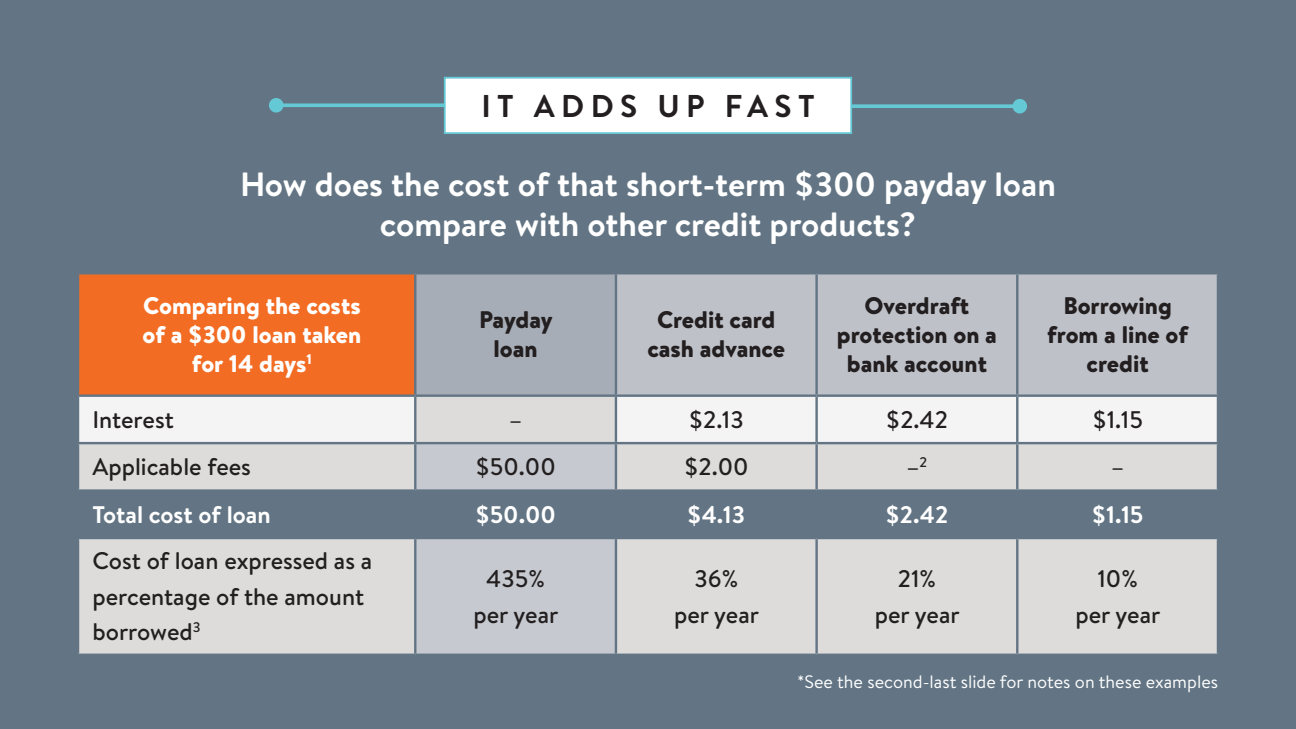
<style>
.page{position:relative;width:1296px;height:729px;background:#637584}
.page>*{position:absolute;margin:0;border:0;box-sizing:border-box;transform-origin:0 0}
.t1{font:700 33.6px/40.3px "Brandon Text";color:#fff;text-align:center}
.t2{font:700 31.5px "Brandon Text";letter-spacing:.2em;color:#231f20}
.t3{font:500 24px/35.5px "Brandon Text";color:#231f20;text-align:center}
.t4{font:900 24px/28.8px "Brandon Text";color:#231f20;text-align:center}
.t5{font:900 24px/28.8px "Brandon Text";color:#fff;text-align:center}
.t6{font:700 24px "Brandon Text";color:#fff}
.t7{font:18px "Brandon Text";color:#fff}
</style>
<div class="page">
<svg style="left:852px;top:104px;width:160px;height:4px"></svg>
<div style="left:1012px;top:99px;width:15px;height:14px;background:#64c9d5;border-radius:50%"></div>
<svg style="left:283px;top:103px;width:161px;height:4px"></svg>
<div style="left:269px;top:98px;width:14px;height:15px;background:#64c9d5;border-radius:50%"></div>
<div style="left:444px;top:77px;width:408px;height:57px;background:#fff;border:2px solid #64c9d5"></div>
<div style="left:78px;top:273px;width:337px;height:123px;background:#f36c23"></div>
<div style="left:415px;top:273px;width:201px;height:123px;background:#a7adb6"></div>
<div style="left:617px;top:274px;width:600px;height:120px;background:#bec1c8"></div>
<svg style="left:79px;top:397px;width:1138px;height:257px;background:#e1e0df"></svg>
<div style="left:416px;top:444px;width:199px;height:210px;background:#c6c9cf"></div>
<svg style="left:79px;top:492px;width:1138px;height:45px"></svg>
<hr style="left:77px;top:272px;width:338px;height:2px;background:#637584">
<hr style="left:77px;top:274px;width:2px;height:120px;background:#637584">
<hr style="left:415px;top:272px;width:201px;height:2px;background:#637584">
<hr style="left:414px;top:274px;width:2px;height:120px;background:#637584">
<hr style="left:615px;top:274px;width:2px;height:120px;background:#637584">
<hr style="left:815px;top:274px;width:3px;height:120px;background:#637584">
<hr style="left:1016px;top:274px;width:2px;height:120px;background:#637584">
<hr style="left:77px;top:394px;width:338px;height:3px;background:#637584">
<hr style="left:415px;top:394px;width:201px;height:3px;background:#637584">
<hr style="left:414px;top:397px;width:2px;height:45px;background:#637584">
<hr style="left:615px;top:397px;width:2px;height:45px;background:#637584">
<hr style="left:815px;top:397px;width:3px;height:45px;background:#637584">
<hr style="left:1016px;top:397px;width:2px;height:45px;background:#637584">
<hr style="left:77px;top:442px;width:338px;height:2px;background:#637584">
<hr style="left:415px;top:442px;width:201px;height:2px;background:#637584">
<hr style="left:414px;top:444px;width:2px;height:45px;background:#637584">
<hr style="left:616px;top:442px;width:201px;height:2px;background:#637584">
<hr style="left:615px;top:444px;width:2px;height:45px;background:#637584">
<hr style="left:817px;top:442px;width:200px;height:2px;background:#637584">
<hr style="left:815px;top:444px;width:3px;height:45px;background:#637584">
<hr style="left:1017px;top:442px;width:202px;height:2px;background:#637584">
<hr style="left:1016px;top:444px;width:2px;height:45px;background:#637584">
<hr style="left:77px;top:489px;width:338px;height:3px;background:#637584">
<hr style="left:415px;top:489px;width:201px;height:3px;background:#637584">
<hr style="left:414px;top:492px;width:2px;height:45px;background:#637584">
<hr style="left:616px;top:489px;width:201px;height:3px;background:#637584">
<hr style="left:615px;top:492px;width:2px;height:45px;background:#637584">
<hr style="left:817px;top:489px;width:200px;height:3px;background:#637584">
<hr style="left:815px;top:492px;width:3px;height:45px;background:#637584">
<hr style="left:1017px;top:489px;width:202px;height:3px;background:#637584">
<hr style="left:1016px;top:492px;width:2px;height:45px;background:#637584">
<hr style="left:77px;top:537px;width:338px;height:2px;background:#637584">
<hr style="left:415px;top:537px;width:201px;height:2px;background:#637584">
<hr style="left:414px;top:539px;width:2px;height:115px;background:#637584">
<hr style="left:616px;top:537px;width:201px;height:2px;background:#637584">
<hr style="left:615px;top:539px;width:2px;height:115px;background:#637584">
<hr style="left:817px;top:537px;width:200px;height:2px;background:#637584">
<hr style="left:815px;top:539px;width:3px;height:115px;background:#637584">
<hr style="left:1017px;top:537px;width:202px;height:2px;background:#637584">
<hr style="left:1016px;top:539px;width:2px;height:115px;background:#637584">
<h2 class="t2" style="left:481px;top:84px;width:335px">IT ADDS UP FAST</h2>
<h1 class="t1" style="left:240px;top:163px;width:817px">How does the cost of that short-term $300 payday loan compare with other credit products?</h1>
<p class="t5" style="left:143px;top:291px;width:220px">Comparing the costs of a $300 loan taken for 14 days<sup>1</sup></p>
<p class="t4" style="left:479px;top:305px;width:75px">Payday loan</p>
<p class="t4" style="left:647px;top:305px;width:139px">Credit card cash advance</p>
<p class="t4" style="left:837px;top:291px;width:162px">Overdraft protection on a bank account</p>
<p class="t4" style="left:1047px;top:291px;width:142px">Borrowing from a line of credit</p>
<p class="t3" style="left:92px;top:401px;width:83px">Interest</p>
<p class="t3" style="left:509px;top:401px;width:15px">–</p>
<p class="t3" style="left:689px;top:401px;width:57px">$2.13</p>
<p class="t3" style="left:886px;top:401px;width:64px">$2.42</p>
<p class="t3" style="left:1092px;top:401px;width:52px">$1.15</p>
<p class="t3" style="left:92px;top:449px;width:160px">Applicable fees</p>
<p class="t3" style="left:476px;top:449px;width:82px">$50.00</p>
<p class="t3" style="left:684px;top:449px;width:66px">$2.00</p>
<p class="t3" style="left:907px;top:449px;width:22px">–<sup>2</sup></p>
<p class="t3" style="left:1111px;top:449px;width:15px">–</p>
<p class="t6" style="left:92px;top:498px;width:180px">Total cost of loan</p>
<p class="t6" style="left:475px;top:498px;width:82px">$50.00</p>
<p class="t6" style="left:687px;top:498px;width:60px">$4.13</p>
<p class="t6" style="left:886px;top:498px;width:64px">$2.42</p>
<p class="t6" style="left:1092px;top:498px;width:53px">$1.15</p>
<p class="t3" style="left:92px;top:543px;width:281px;text-align:left">Cost of loan expressed as a percentage of the amount borrowed<sup>3</sup></p>
<p class="t3" style="left:473px;top:560px;width:87px">435% per year</p>
<p class="t3" style="left:674px;top:560px;width:87px">36%<br>per year</p>
<p class="t3" style="left:875px;top:560px;width:87px">21%<br>per year</p>
<p class="t3" style="left:1075px;top:560px;width:87px">10%<br>per year</p>
<p class="t7" style="left:797px;top:669px;width:422px">*See the second-last slide for notes on these examples</p>
</div>
